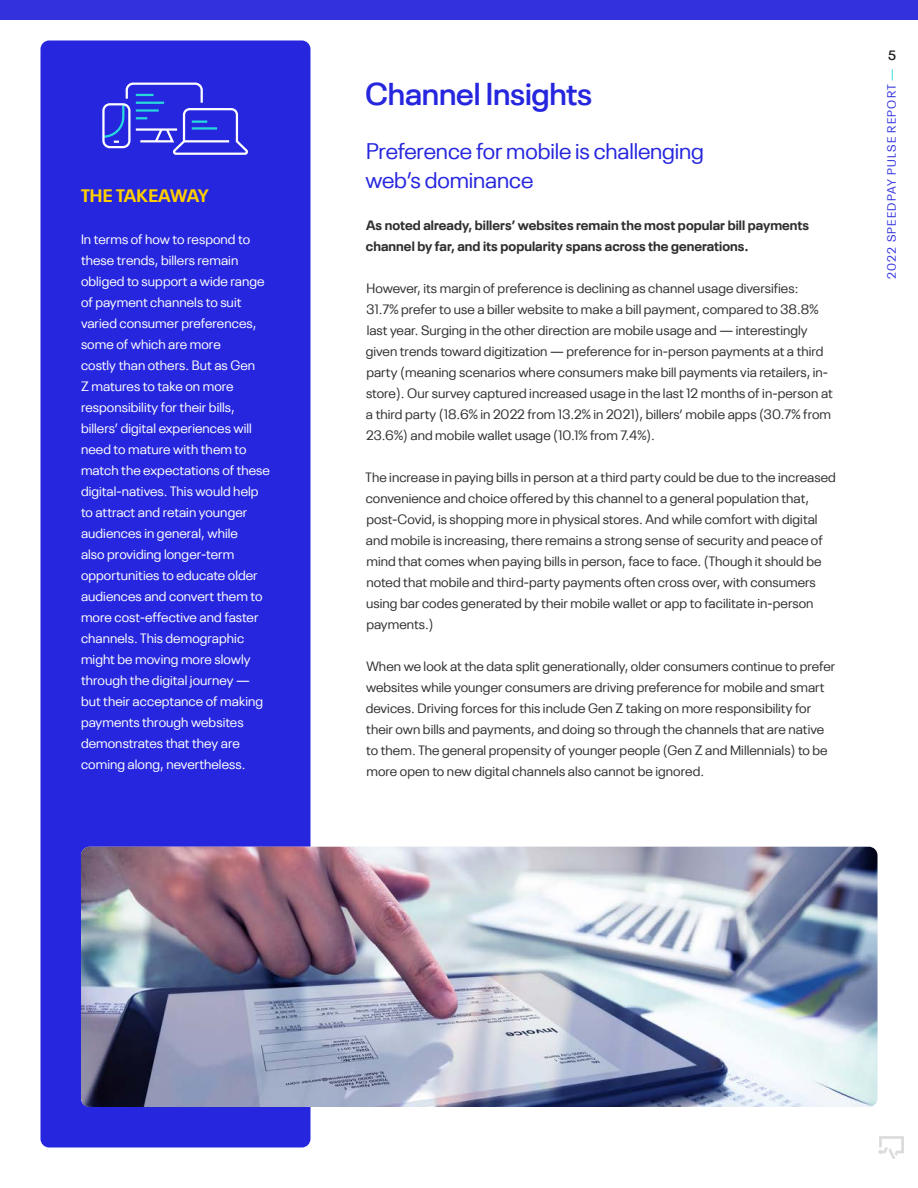
<style>
.page{position:relative;width:918px;height:1188px;background:#fff}
.page>*{position:absolute;margin:0;border:0;box-sizing:border-box;transform-origin:0 0}
.t1{font:600 31.5px "Neue Plak";letter-spacing:-.005em;color:#2626de}
.t2{font:22.5px/28.5px "Neue Plak";letter-spacing:-.005em;color:#2626de}
.t3{font:700 18px "Neue Plak";letter-spacing:.005em;color:#ffcf00}
.Body{font:13.5px/21px "Neue Plak";letter-spacing:.005em;color:#312f30}
.Body-2{font:13.5px/21px "Neue Plak";letter-spacing:.005em;color:#fff}
.Body-3{font:700 13.5px/21px "Neue Plak";letter-spacing:.005em;color:#312f30}
.t4{font:600 13.5px "Neue Plak";color:#231f20}
.t5{font:12px "Neue Plak";letter-spacing:.1em;color:#3131df}
.s1{color:#31dbdd}
</style>
<div class="page">
<div style="left:0;top:0;width:918px;height:19px;background:#3231dc"></div>
<svg style="left:878px;top:1136px;width:26px;height:23px"></svg>
<div style="left:40px;top:40px;width:271px;height:1108px;background:#2626de;border-radius:9px"></div>
<img style="left:81px;top:847px;width:797px;height:260px">
<svg style="left:105px;top:82px;width:143px;height:73px"></svg>
<div style="left:102px;top:103px;width:29px;height:45px;border:2px solid #fff;border-radius:6px"></div>
<p class="t3" style="left:81px;top:181px;width:129px">THE TAKEAWAY</p>
<p class="Body-2" style="left:81px;top:227px;width:191px">In terms of how to respond to these trends, billers remain obliged to support a wide range of payment channels to suit varied consumer preferences, some of which are more<br>costly than others. But as Gen<br>Z matures to take on more responsibility for their bills, billers’ digital experiences will need to mature with them to match the expectations of these digital-natives. This would help to attract and retain younger audiences in general, while<br>also providing longer-term opportunities to educate older audiences and convert them to more cost-effective and faster channels. This demographic might be moving more slowly through the digital journey — but their acceptance of making payments through websites demonstrates that they are coming along, nevertheless.</p>
<p class="t1" style="left:365px;top:70px;width:229px">Channel Insights</p>
<p class="t2" style="left:366px;top:135px;width:340px">Preference for mobile is challenging web’s dominance</p>
<p class="Body-3" style="left:366px;top:213px;width:445px">As noted already, billers’ websites remain the most popular bill payments channel by far, and its popularity spans across the generations.</p>
<p class="Body" style="left:367px;top:276px;width:433px">However, its margin of preference is declining as channel usage diversifies:</p>
<p class="Body" style="left:366px;top:297px;width:454px">31.7% prefer to use a biller website to make a bill payment, compared to 38.8%</p>
<p class="Body" style="left:366px;top:318px;width:469px">last year. Surging in the other direction are mobile usage and — interestingly given trends toward digitization — preference for in-person payments at a third party (meaning scenarios where consumers make bill payments via retailers, in&shy;store). Our survey captured increased usage in the last 12 months of in-person at a third party (18.6% in 2022 from 13.2% in 2021), billers’ mobile apps (30.7% from 23.6%) and mobile wallet usage (10.1% from 7.4%).</p>
<p class="Body" style="left:366px;top:465px;width:472px">The increase in paying bills in person at a third party could be due to the increased convenience and choice offered by this channel to a general population that, post-Covid, is shopping more in physical stores. And while comfort with digital and mobile is increasing, there remains a strong sense of security and peace of mind that comes when paying bills in person, face to face. (Though it should be noted that mobile and third-party payments often cross over, with consumers using bar codes generated by their mobile wallet or app to facilitate in-person payments.)</p>
<p class="Body" style="left:366px;top:654px;width:471px">When we look at the data split generationally, older consumers continue to prefer websites while younger consumers are driving preference for mobile and smart devices. Driving forces for this include Gen Z taking on more responsibility for their own bills and payments, and doing so through the channels that are native to them. The general propensity of younger people (Gen Z and Millennials) to be more open to new digital channels also cannot be ignored.</p>
<p class="t4" style="left:888px;top:44px;width:9px">5</p>
<p class="t5" style="left:882px;top:279px;width:212px;rotate:-90deg">2022 SPEEDPAY PULSE REPORT <span class="s1">—</span></p>
</div>
